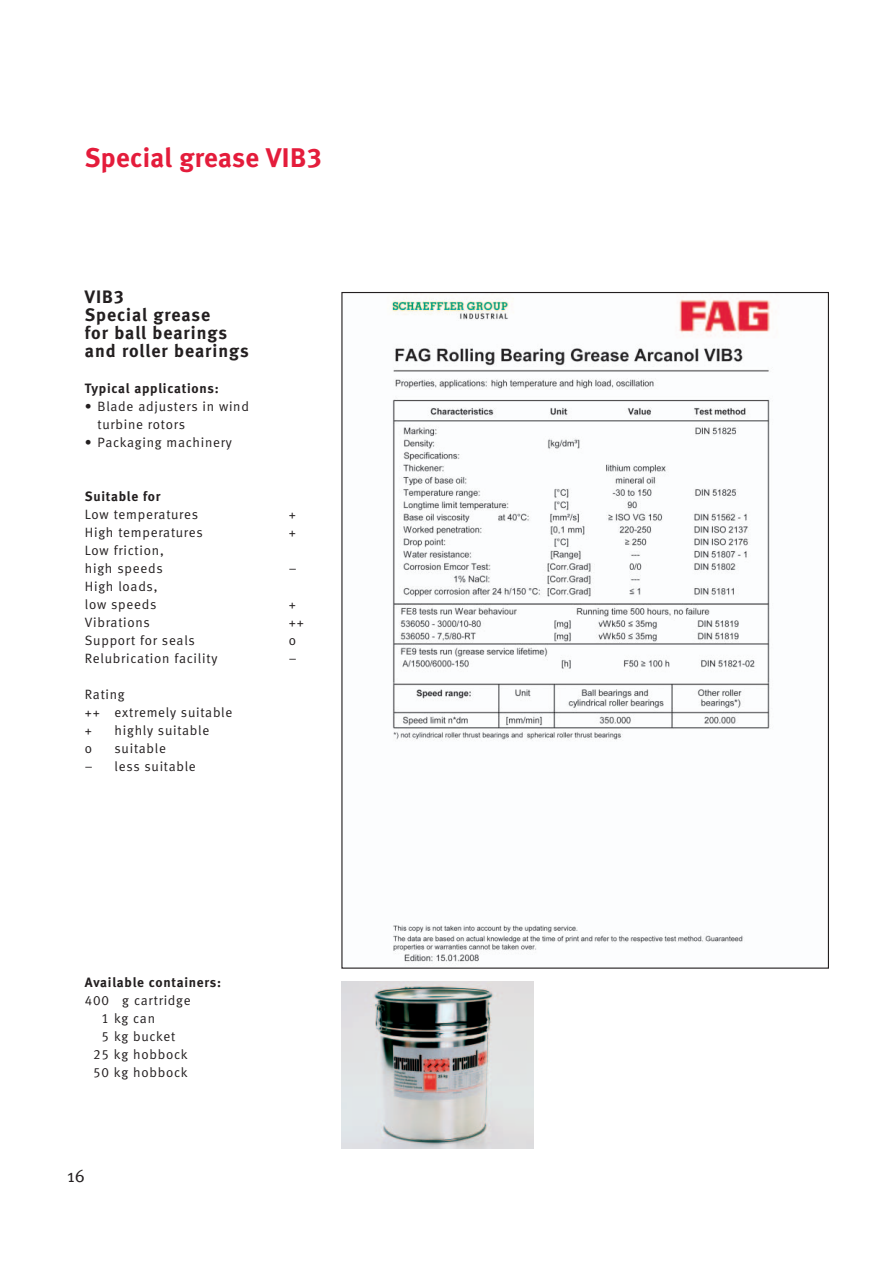
<style>
.page{position:relative;width:893px;height:1263px;background:#fff}
.page>*{position:absolute;margin:0;border:0;box-sizing:border-box;transform-origin:0 0}
.t1{font:27px "Meta Bold LF";letter-spacing:.015em;color:#e41c3b}
.t2{font:18px/18px "Meta Bold LF";letter-spacing:.055em;color:#231f20}
.t3{font:18px "Meta Normal";color:#231f20}
.t4{font:13.5px/18px "Meta Normal LF";letter-spacing:.055em;color:#231f20}
.t5{font:13.5px "Meta Bold LF";letter-spacing:.055em;color:#231f20}
.s1{font-family:"Meta Bold LF"}
</style>
<div class="page">
<img style="left:391px;top:294px;width:380px;height:670px">
<img style="left:341px;top:982px;width:192px;height:167px">
<p class="t1" style="left:85px;top:147px;width:238px">Special grease VIB3</p>
<p class="t2" style="left:85px;top:289px;width:166px">VIB3<br>Special grease<br>for ball bearings and roller bearings</p>
<p class="t5" style="left:85px;top:383px;width:135px">Typical applications:</p>
<p class="t4" style="left:98px;top:398px;width:153px;text-indent:-13px">• Blade adjusters in wind turbine rotors</p>
<p class="t4" style="left:85px;top:434px;width:149px">• Packaging machinery</p>
<p class="t4" style="left:85px;top:488px;width:115px"><span class="s1">Suitable for<br></span>Low temperatures</p>
<p class="t4" style="left:289px;top:506px;width:9px">+</p>
<p class="t4" style="left:85px;top:524px;width:120px">High temperatures</p>
<p class="t4" style="left:289px;top:524px;width:9px">+</p>
<p class="t4" style="left:85px;top:542px;width:80px">Low friction, high speeds</p>
<p class="t4" style="left:289px;top:560px;width:9px">–</p>
<p class="t4" style="left:85px;top:578px;width:74px">High loads, low speeds</p>
<p class="t4" style="left:289px;top:596px;width:9px">+</p>
<p class="t4" style="left:85px;top:614px;width:67px">Vibrations</p>
<p class="t4" style="left:289px;top:614px;width:17px">++</p>
<p class="t4" style="left:85px;top:632px;width:112px">Support for seals</p>
<p class="t4" style="left:289px;top:632px;width:9px">o</p>
<p class="t4" style="left:85px;top:650px;width:134px">Relubrication facility</p>
<p class="t4" style="left:289px;top:650px;width:9px">–</p>
<p class="t4" style="left:85px;top:686px;width:149px">Rating<br>++ extremely suitable +</p>
<p class="t4" style="left:115px;top:722px;width:96px">highly suitable</p>
<p class="t4" style="left:85px;top:740px;width:9px">o</p>
<p class="t4" style="left:115px;top:740px;width:53px">suitable</p>
<p class="t4" style="left:85px;top:758px;width:112px">– less suitable</p>
<p class="t5" style="left:85px;top:977px;width:138px">Available containers:</p>
<p class="t4" style="left:85px;top:992px;width:107px">400 g cartridge</p>
<p class="t4" style="left:102px;top:1010px;width:55px">1 kg can</p>
<p class="t4" style="left:102px;top:1028px;width:75px">5 kg bucket</p>
<p class="t4" style="left:93px;top:1046px;width:96px">25 kg hobbock</p>
<p class="t4" style="left:93px;top:1064px;width:96px">50 kg hobbock</p>
<p class="t3" style="left:67px;top:1169px;width:19px">16</p>
</div>
